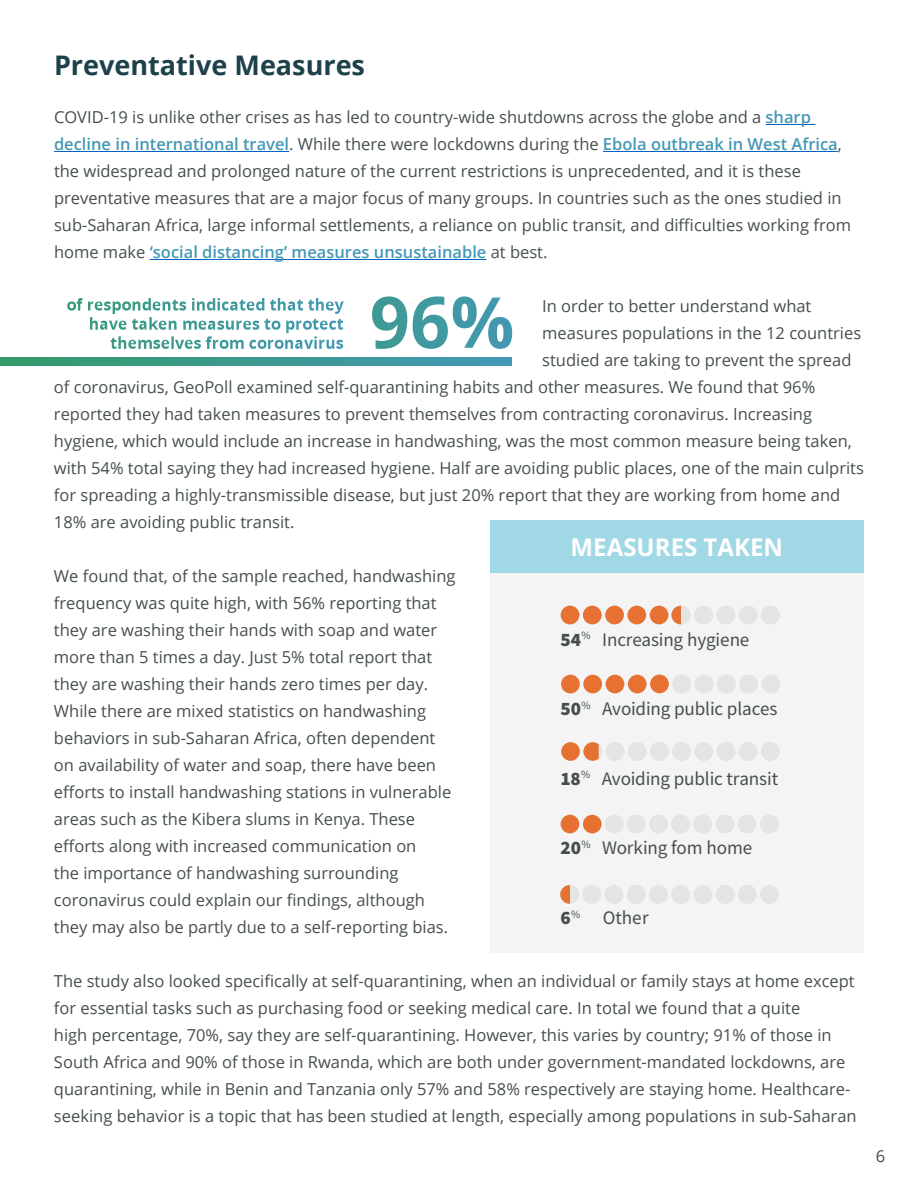
<style>
.page{position:relative;width:918px;height:1188px;background:#fff}
.page>*{position:absolute;margin:0;border:0;box-sizing:border-box;transform-origin:0 0}
.t1{font:700 27px "Open Sans";color:#1c414b}
.t2{font:700 24.6px "Open Sans";color:#fff}
.t3{font:19.05px "Source Sans Pro";letter-spacing:-.005em;color:#474f4e}
.t4{font:16.5px/27px "Open Sans";color:#464e4e}
.s1{font-weight:600;color:#4498b6}
.s2{font-weight:900}
</style>
<div class="page">
<hr style="left:766px;top:124px;width:49px;height:1px;background:#0563c1">
<hr style="left:54px;top:151px;width:235px;height:1px;background:#0563c1">
<hr style="left:603px;top:151px;width:235px;height:1px;background:#0563c1">
<hr style="left:150px;top:259px;width:336px;height:1px;background:#0563c1">
<div style="left:490px;top:572px;width:373px;height:381px;background:#f4f4f5"></div>
<div style="left:650px;top:606px;width:18px;height:18px;background:#e67131;border-radius:50%"></div>
<div style="left:672px;top:606px;width:19px;height:18px;background:#e2e5e3;border-radius:50%"></div>
<div style="left:694px;top:606px;width:19px;height:18px;background:#e2e5e3;border-radius:50%"></div>
<div style="left:717px;top:606px;width:18px;height:18px;background:#e2e5e3;border-radius:50%"></div>
<div style="left:739px;top:606px;width:18px;height:18px;background:#e2e5e3;border-radius:50%"></div>
<div style="left:761px;top:606px;width:19px;height:18px;background:#e2e5e3;border-radius:50%"></div>
<div style="left:627px;top:606px;width:19px;height:18px;background:#e67131;border-radius:50%"></div>
<div style="left:561px;top:606px;width:18px;height:18px;background:#e67132;border-radius:50%"></div>
<div style="left:583px;top:606px;width:19px;height:18px;background:#e67132;border-radius:50%"></div>
<div style="left:605px;top:606px;width:19px;height:18px;background:#e67132;border-radius:50%"></div>
<svg style="left:671px;top:606px;width:10px;height:18px"></svg>
<div style="left:605px;top:885px;width:18px;height:19px;background:#e2e5e3;border-radius:50%"></div>
<div style="left:627px;top:885px;width:19px;height:19px;background:#e2e5e3;border-radius:50%"></div>
<div style="left:649px;top:885px;width:19px;height:19px;background:#e2e5e3;border-radius:50%"></div>
<div style="left:671px;top:885px;width:19px;height:19px;background:#e2e5e3;border-radius:50%"></div>
<div style="left:694px;top:885px;width:18px;height:19px;background:#e2e5e3;border-radius:50%"></div>
<div style="left:716px;top:885px;width:18px;height:19px;background:#e2e5e3;border-radius:50%"></div>
<div style="left:738px;top:885px;width:19px;height:19px;background:#e2e5e3;border-radius:50%"></div>
<div style="left:760px;top:885px;width:19px;height:19px;background:#e2e5e3;border-radius:50%"></div>
<div style="left:560px;top:885px;width:19px;height:19px;background:#e2e5e3;border-radius:50%"></div>
<div style="left:582px;top:885px;width:19px;height:19px;background:#e2e5e3;border-radius:50%"></div>
<svg style="left:560px;top:885px;width:10px;height:19px"></svg>
<div style="left:490px;top:520px;width:374px;height:53px;background:#a1d8e5"></div>
<div style="left:605px;top:815px;width:19px;height:18px;background:#e2e5e3;border-radius:50%"></div>
<div style="left:627px;top:815px;width:19px;height:18px;background:#e2e5e3;border-radius:50%"></div>
<div style="left:649px;top:815px;width:19px;height:18px;background:#e2e5e3;border-radius:50%"></div>
<div style="left:671px;top:815px;width:19px;height:18px;background:#e2e5e3;border-radius:50%"></div>
<div style="left:694px;top:815px;width:18px;height:18px;background:#e2e5e3;border-radius:50%"></div>
<div style="left:716px;top:815px;width:18px;height:18px;background:#e2e5e3;border-radius:50%"></div>
<div style="left:738px;top:815px;width:18px;height:18px;background:#e2e5e3;border-radius:50%"></div>
<div style="left:760px;top:815px;width:18px;height:18px;background:#e2e5e3;border-radius:50%"></div>
<div style="left:561px;top:815px;width:18px;height:18px;background:#e67132;border-radius:50%"></div>
<div style="left:583px;top:815px;width:19px;height:18px;background:#e67132;border-radius:50%"></div>
<div style="left:583px;top:675px;width:19px;height:18px;background:#e67131;border-radius:50%"></div>
<div style="left:606px;top:675px;width:18px;height:18px;background:#e67131;border-radius:50%"></div>
<div style="left:628px;top:675px;width:19px;height:18px;background:#e67131;border-radius:50%"></div>
<div style="left:672px;top:675px;width:19px;height:18px;background:#e2e5e3;border-radius:50%"></div>
<div style="left:695px;top:675px;width:18px;height:18px;background:#e2e5e3;border-radius:50%"></div>
<div style="left:717px;top:675px;width:19px;height:18px;background:#e2e5e3;border-radius:50%"></div>
<div style="left:739px;top:675px;width:19px;height:18px;background:#e2e5e3;border-radius:50%"></div>
<div style="left:762px;top:675px;width:18px;height:18px;background:#e2e5e3;border-radius:50%"></div>
<div style="left:561px;top:675px;width:19px;height:18px;background:#e67132;border-radius:50%"></div>
<div style="left:628px;top:742px;width:18px;height:19px;background:#e2e5e3;border-radius:50%"></div>
<div style="left:650px;top:742px;width:19px;height:19px;background:#e2e5e3;border-radius:50%"></div>
<div style="left:672px;top:742px;width:19px;height:19px;background:#e2e5e3;border-radius:50%"></div>
<div style="left:694px;top:742px;width:19px;height:19px;background:#e2e5e3;border-radius:50%"></div>
<div style="left:717px;top:742px;width:18px;height:19px;background:#e2e5e3;border-radius:50%"></div>
<div style="left:739px;top:742px;width:18px;height:19px;background:#e2e5e3;border-radius:50%"></div>
<div style="left:761px;top:742px;width:19px;height:19px;background:#e2e5e3;border-radius:50%"></div>
<div style="left:583px;top:742px;width:19px;height:19px;background:#e2e5e3;border-radius:50%"></div>
<div style="left:606px;top:742px;width:18px;height:19px;background:#e2e5e3;border-radius:50%"></div>
<div style="left:561px;top:742px;width:19px;height:19px;background:#e67132;border-radius:50%"></div>
<svg style="left:583px;top:742px;width:16px;height:19px"></svg>
<div style="left:650px;top:675px;width:19px;height:18px;background:#e67131;border-radius:50%"></div>
<svg style="left:77px;top:298px;width:247px;height:13px"></svg>
<svg style="left:372px;top:296px;width:140px;height:53px"></svg>
<svg style="left:0;top:357px;width:512px;height:8px;background:#3c998f"></svg>
<h1 class="t1" style="left:54px;top:46px;width:313px">Preventative Measures</h1>
<p class="t4" style="left:54px;top:103px;width:799px">COVID-19 is unlike other crises as has led to country-wide shutdowns across the globe and a <span class="s1">sharp decline in international travel</span>. While there were lockdowns during the <span class="s1">Ebola outbreak in West Africa</span>, the widespread and prolonged nature of the current restrictions is unprecedented, and it is these preventative measures that are a major focus of many groups. In countries such as the ones studied in sub-Saharan Africa, large informal settlements, a reliance on public transit, and difficulties working from home make <span class="s1">‘social distancing’ measures unsustainable</span> at best.</p>
<p class="t4" style="left:542px;top:292px;width:271px">In order to better understand what</p>
<p class="t4" style="left:542px;top:319px;width:321px">measures populations in the 12 countries</p>
<p class="t4" style="left:542px;top:346px;width:311px">studied are taking to prevent the spread</p>
<p class="t4" style="left:54px;top:373px;width:763px">of coronavirus, GeoPoll examined self-quarantining habits and other measures. We found that 96%</p>
<p class="t4" style="left:54px;top:400px;width:760px">reported they had taken measures to prevent themselves from contracting coronavirus. Increasing</p>
<p class="t4" style="left:54px;top:427px;width:799px">hygiene, which would include an increase in handwashing, was the most common measure being taken,</p>
<p class="t4" style="left:54px;top:454px;width:812px">with 54% total saying they had increased hygiene. Half are avoiding public places, one of the main culprits</p>
<p class="t4" style="left:54px;top:481px;width:788px">for spreading a highly-transmissible disease, but just 20% report that they are working from home and</p>
<p class="t4" style="left:54px;top:508px;width:242px">18% are avoiding public transit.</p>
<p class="t4" style="left:54px;top:562px;width:403px">We found that, of the sample reached, handwashing frequency was quite high, with 56% reporting that they are washing their hands with soap and water more than 5 times a day. Just 5% total report that they are washing their hands zero times per day.<br>While there are mixed statistics on handwashing behaviors in sub-Saharan Africa, often dependent on availability of water and soap, there have been efforts to install handwashing stations in vulnerable areas such as the Kibera slums in Kenya. These efforts along with increased communication on<br>the importance of handwashing surrounding coronavirus could explain our findings, although they may also be partly due to a self-reporting bias.</p>
<p class="t4" style="left:54px;top:967px;width:804px">The study also looked specifically at self-quarantining, when an individual or family stays at home except for essential tasks such as purchasing food or seeking medical care. In total we found that a quite<br>high percentage, 70%, say they are self-quarantining. However, this varies by country; 91% of those in South Africa and 90% of those in Rwanda, which are both under government-mandated lockdowns, are quarantining, while in Benin and Tanzania only 57% and 58% respectively are staying home. Healthcare&shy;seeking behavior is a topic that has been studied at length, especially among populations in sub-Saharan</p>
<h2 class="t2" style="left:571px;top:530px;width:214px">MEASURES TAKEN</h2>
<p class="t3" style="left:560px;top:632px;width:191px"><span class="s2">54</span><sup>%</sup> Increasing hygiene</p>
<p class="t3" style="left:560px;top:702px;width:219px"><span class="s2">50</span><sup>%</sup> Avoiding public places</p>
<p class="t3" style="left:560px;top:771px;width:220px"><span class="s2">18</span><sup>%</sup> Avoiding public transit</p>
<p class="t3" style="left:560px;top:841px;width:193px"><span class="s2">20</span><sup>%</sup> Working fom home</p>
<p class="t3" style="left:560px;top:910px;width:90px"><span class="s2">6</span><sup>%</sup> Other</p>
<p class="t4" style="left:876px;top:1142px;width:11px">6</p>
</div>
